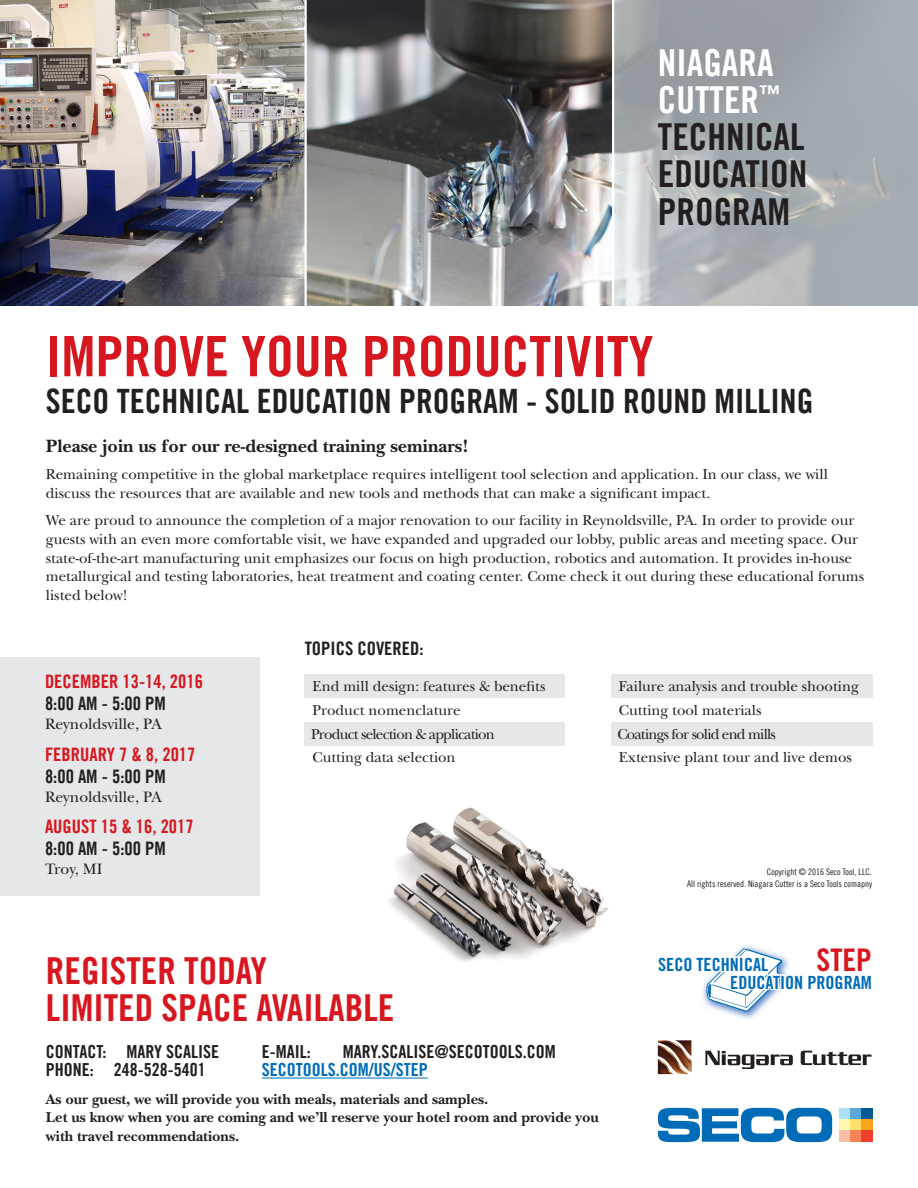
<style>
.page{position:relative;width:918px;height:1188px;background:#fff}
.page>*{position:absolute;margin:0;border:0;box-sizing:border-box;transform-origin:0 0}
.t1{font:55.8px "Trade Gothic LT Com Bd Cn 20";color:#d7171f}
.t2{font:37.2px "Trade Gothic LT Com Bd Cn 20";color:#d7171f}
.t3{font:37.2px "Trade Gothic LT Com Bd Cn 20";color:#231f20}
.t4{font:37.2px "Trade Gothic LT Com Bd Cn 20";color:#fff}
.t5{font:33.6px "Trade Gothic LT Com Bd Cn 20";color:#231f20}
.t6{font:31.2px "Trade Gothic LT Std Bd Cn 20";color:#d7171f}
.t7{font:18.6px/22.4px "Trade Gothic LT Com Bd Cn 20";color:#d7171f}
.t8{font:700 18.6px "New Baskerville IT Cfor S Tools";color:#231f20}
.t9{font:18.6px "Trade Gothic LT Com Bd Cn 20";color:#231f20}
.t10{font:18.15px "Trade Gothic LT Std Bd Cn 20";color:#006cb7}
.t11{font:18px "Trade Gothic LT Com Bd Cn 20";color:#231f20}
.t12{font:18px "Trade Gothic LT Com Bd Cn 20";color:#006cb7}
.t13{font:15.75px "New Baskerville IT Cfor S Tools";color:#231f20}
.t14{font:15px/18.6px "New Baskerville IT Cfor S Tools";color:#231f20}
.t15{font:700 15px/18.6px "New Baskerville";color:#231f20}
.t16{font:15px "New Baskerville IT Cfor S Tools";letter-spacing:-.05em;color:#231f20}
.Text{font:9px "Trade Gothic LT Com Cn 18";color:#231f20}
.s1{color:#231f20}
</style>
<div class="page">
<img style="left:307px;top:0;width:305px;height:306px">
<img style="left:0;top:0;width:304px;height:306px">
<div style="left:0;top:657px;width:259px;height:239px;background:#e6e7e9"></div>
<div style="left:305px;top:674px;width:260px;height:24px;background:#e6e7e9"></div>
<div style="left:305px;top:722px;width:260px;height:24px;background:#e6e7e9"></div>
<div style="left:611px;top:674px;width:261px;height:24px;background:#e6e7e9"></div>
<div style="left:611px;top:722px;width:261px;height:24px;background:#e6e7e9"></div>
<div style="left:839px;top:1108px;width:11px;height:11px;background:#aae0f9"></div>
<div style="left:839px;top:1119px;width:11px;height:11px;background:#fff8ae"></div>
<div style="left:839px;top:1130px;width:11px;height:11px;background:#fabda6"></div>
<div style="left:850px;top:1108px;width:11px;height:11px;background:#5ba8dc"></div>
<div style="left:850px;top:1119px;width:11px;height:11px;background:#ffdf68"></div>
<div style="left:850px;top:1130px;width:11px;height:11px;background:#f58355"></div>
<div style="left:861px;top:1108px;width:11px;height:11px;background:#015a92"></div>
<div style="left:861px;top:1119px;width:11px;height:11px;background:#f9a51b"></div>
<div style="left:861px;top:1130px;width:11px;height:11px;background:#ef3e2e"></div>
<svg style="left:658px;top:1108px;width:174px;height:34px"></svg>
<svg style="left:705px;top:1051px;width:88px;height:18px"></svg>
<svg style="left:801px;top:1051px;width:71px;height:14px"></svg>
<svg style="left:658px;top:1040px;width:33px;height:34px"></svg>
<svg style="left:614px;top:0;width:304px;height:306px;background:#a7aeb2"></svg>
<hr style="left:262px;top:1078px;width:166px;height:1px;background:#006cb7">
<img style="left:724px;top:946px;width:35px;height:73px">
<svg style="left:702px;top:948px;width:87px;height:64px"></svg>
<img style="left:389px;top:807px;width:219px;height:155px">
<p class="t4" style="left:658px;top:40px;width:117px">NIAGARA</p>
<p class="t4" style="left:658px;top:77px;width:124px">CUTTER<sup>™</sup></p>
<p class="t3" style="left:658px;top:114px;width:148px">TECHNICAL</p>
<p class="t3" style="left:658px;top:151px;width:151px">EDUCATION</p>
<p class="t3" style="left:658px;top:189px;width:134px">PROGRAM</p>
<p class="t1" style="left:46px;top:322px;width:609px">IMPROVE YOUR PRODUCTIVITY</p>
<p class="t5" style="left:46px;top:381px;width:769px">SECO TECHNICAL EDUCATION PROGRAM - SOLID ROUND MILLING</p>
<p class="t8" style="left:46px;top:435px;width:425px">Please join us for our re-designed training seminars!</p>
<p class="t14" style="left:46px;top:465px;width:783px">Remaining competitive in the global marketplace requires intelligent tool selection and application. In our class, we will discuss the resources that are available and new tools and methods that can make a significant impact.</p>
<p class="t14" style="left:46px;top:512px;width:820px">We are proud to announce the completion of a major renovation to our facility in Reynoldsville, PA. In order to provide our guests with an even more comfortable visit, we have expanded and upgraded our lobby, public areas and meeting space. Our state-of-the-art manufacturing unit emphasizes our focus on high production, robotics and automation. It provides in-house metallurgical and testing laboratories, heat treatment and coating center. Come check it out during these educational forums listed below!</p>
<p class="t7" style="left:45px;top:670px;width:159px">DECEMBER 13-14, 2016<br><span class="s1">8:00 AM - 5:00 PM</span></p>
<p class="t13" style="left:45px;top:715px;width:118px">Reynoldsville, PA</p>
<p class="t7" style="left:45px;top:743px;width:152px">FEBRUARY 7 &amp; 8, 2017<br><span class="s1">8:00 AM - 5:00 PM</span></p>
<p class="t13" style="left:45px;top:788px;width:118px">Reynoldsville, PA</p>
<p class="t7" style="left:45px;top:815px;width:150px">AUGUST 15 &amp; 16, 2017<br><span class="s1">8:00 AM - 5:00 PM</span></p>
<p class="t13" style="left:45px;top:860px;width:59px">Troy, MI</p>
<p class="t9" style="left:305px;top:637px;width:120px">TOPICS COVERED:</p>
<p class="t14" style="left:313px;top:677px;width:234px">End mill design: features &amp; benefits</p>
<p class="t14" style="left:313px;top:701px;width:150px">Product nomenclature</p>
<p class="t16" style="left:311px;top:725px;width:185px">Product selection &amp; application</p>
<p class="t14" style="left:313px;top:749px;width:145px">Cutting data selection</p>
<p class="t14" style="left:619px;top:677px;width:241px">Failure analysis and trouble shooting</p>
<p class="t14" style="left:619px;top:701px;width:144px">Cutting tool materials</p>
<p class="t16" style="left:617px;top:725px;width:160px">Coatings for solid end mills</p>
<p class="t14" style="left:619px;top:749px;width:235px">Extensive plant tour and live demos</p>
<p class="Text" style="left:767px;top:866px;width:107px">Copyright © 2016 Seco Tool, LLC.</p>
<p class="Text" style="left:687px;top:878px;width:186px">All rights reserved. Niagara Cutter is a Seco Tools comapny</p>
<p class="t2" style="left:46px;top:948px;width:223px">REGISTER TODAY</p>
<p class="t2" style="left:46px;top:985px;width:350px">LIMITED SPACE AVAILABLE</p>
<p class="t11" style="left:46px;top:1040px;width:175px">CONTACT: MARY SCALISE</p>
<p class="t11" style="left:262px;top:1040px;width:50px">E-MAIL:</p>
<p class="t11" style="left:343px;top:1040px;width:215px">MARY.SCALISE@SECOTOOLS.COM</p>
<p class="t11" style="left:46px;top:1059px;width:161px">PHONE: 248-528-5401</p>
<p class="t12" style="left:262px;top:1059px;width:167px">SECOTOOLS.COM/US/STEP</p>
<p class="t15" style="left:46px;top:1090px;width:444px">As our guest, we will provide you with meals, materials and samples.</p>
<p class="t15" style="left:46px;top:1108px;width:555px">Let us know when you are coming and we’ll reserve your hotel room and provide you with travel recommendations.</p>
<p class="t10" style="left:658px;top:953px;width:111px">SECO TECHNICAL</p>
<p class="t6" style="left:817px;top:941px;width:57px">STEP</p>
<p class="t10" style="left:730px;top:971px;width:143px">EDUCATION PROGRAM</p>
</div>
